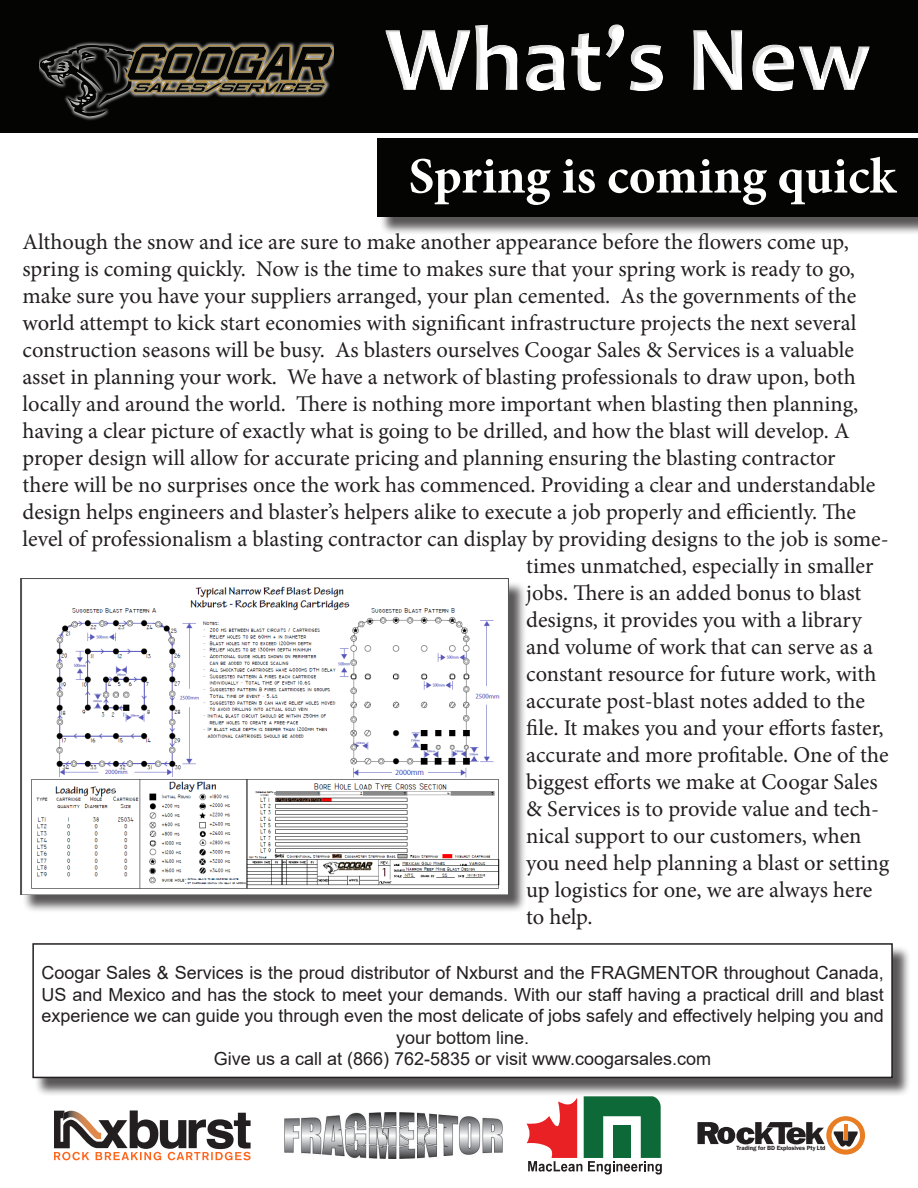
<style>
.page{position:relative;width:918px;height:1188px;background:#fff}
.page>*{position:absolute;margin:0;border:0;box-sizing:border-box;transform-origin:0 0}
.t1{font:700 94.05px "Candara";color:#fff}
.t2{font:700 51px "Minion Pro";color:#fff}
.t3{font:22.5px "Minion Pro";letter-spacing:-.005em;color:#231f20}
.t4{font:18px/21.6px "Arial";color:#231f20;text-align:center}
.t5{font:600 6.15px "Franklin Gothic";color:#231f20}
</style>
<div class="page">
<svg style="left:54px;top:1111px;width:197px;height:49px"></svg>
<img style="left:284px;top:1112px;width:219px;height:47px">
<svg style="left:527px;top:1097px;width:135px;height:77px"></svg>
<svg style="left:698px;top:1116px;width:167px;height:39px"></svg>
<div style="left:0;top:0;width:918px;height:133px;background:#040503"></div>
<div style="left:40px;top:41px;width:294px;height:80px;background:#fff;opacity:.85"></div>
<svg style="left:40px;top:45px;width:294px;height:71px"></svg>
<div style="left:35px;top:945px;width:876px;height:152px;background:#231f20;opacity:.75"></div>
<div style="left:33px;top:944px;width:859px;height:133px;background:#fff"></div>
<div style="left:32px;top:943px;width:861px;height:135px;border:2px solid #231f20"></div>
<div style="left:379px;top:141px;width:539px;height:95px;background:#231f20;opacity:.75"></div>
<div style="left:377px;top:138px;width:540px;height:79px;background:#040503"></div>
<div style="left:22px;top:580px;width:505px;height:334px;background:#231f20;opacity:.75"></div>
<img style="left:20px;top:578px;width:488px;height:317px">
<h1 class="t1" style="left:385px;top:0;width:488px">What’s New</h1>
<p class="t2" style="left:409px;top:140px;width:489px">Spring is coming quick</p>
<p class="t3" style="left:22px;top:227px;width:828px">Although the snow and ice are sure to make another appearance before the flowers come up,</p>
<p class="t3" style="left:22px;top:254px;width:834px">spring is coming quickly. Now is the time to makes sure that your spring work is ready to go,</p>
<p class="t3" style="left:22px;top:281px;width:835px">make sure you have your suppliers arranged, your plan cemented. As the governments of the</p>
<p class="t3" style="left:22px;top:308px;width:836px">world attempt to kick start economies with significant infrastructure projects the next several</p>
<p class="t3" style="left:22px;top:335px;width:833px">construction seasons will be busy. As blasters ourselves Coogar Sales &amp; Services is a valuable</p>
<p class="t3" style="left:22px;top:362px;width:835px">asset in planning your work. We have a network of blasting professionals to draw upon, both</p>
<p class="t3" style="left:22px;top:389px;width:837px">locally and around the world. There is nothing more important when blasting then planning,</p>
<p class="t3" style="left:22px;top:416px;width:829px">having a clear picture of exactly what is going to be drilled, and how the blast will develop. A</p>
<p class="t3" style="left:22px;top:443px;width:815px">proper design will allow for accurate pricing and planning ensuring the blasting contractor</p>
<p class="t3" style="left:22px;top:470px;width:854px">there will be no surprises once the work has commenced. Providing a clear and understandable</p>
<p class="t3" style="left:22px;top:497px;width:835px">design helps engineers and blaster’s helpers alike to execute a job properly and efficiently. The</p>
<p class="t3" style="left:22px;top:524px;width:868px">level of professionalism a blasting contractor can display by providing designs to the job is some-</p>
<p class="t3" style="left:526px;top:551px;width:349px">times unmatched, especially in smaller</p>
<p class="t3" style="left:526px;top:578px;width:337px">jobs. There is an added bonus to blast</p>
<p class="t3" style="left:526px;top:605px;width:337px">designs, it provides you with a library</p>
<p class="t3" style="left:526px;top:632px;width:348px">and volume of work that can serve as a</p>
<p class="t3" style="left:526px;top:659px;width:352px">constant resource for future work, with</p>
<p class="t3" style="left:526px;top:686px;width:340px">accurate post-blast notes added to the</p>
<p class="t3" style="left:526px;top:713px;width:359px">file. It makes you and your efforts faster,</p>
<p class="t3" style="left:526px;top:740px;width:364px">accurate and more profitable. One of the</p>
<p class="t3" style="left:526px;top:767px;width:353px">biggest efforts we make at Coogar Sales</p>
<p class="t3" style="left:526px;top:794px;width:355px">&amp; Services is to provide value and tech-</p>
<p class="t3" style="left:526px;top:821px;width:337px">nical support to our customers, when</p>
<p class="t3" style="left:526px;top:848px;width:365px">you need help planning a blast or setting</p>
<p class="t3" style="left:526px;top:875px;width:348px">up logistics for one, we are always here</p>
<p class="t3" style="left:526px;top:902px;width:68px">to help.</p>
<p class="t4" style="left:41px;top:962px;width:844px">Coogar Sales &amp; Services is the proud distributor of Nxburst and the FRAGMENTOR throughout Canada, US and Mexico and has the stock to meet your demands. With our staff having a practical drill and blast experience we can guide you through even the most delicate of jobs safely and effectively helping you and your bottom line.</p>
<p class="t4" style="left:214px;top:1048px;width:499px">Give us a call at (866) 762-5835 or visit www.coogarsales.com</p>
<p class="t5" style="left:736px;top:1144px;width:91px">Trading for BD Explosives Pty Ltd</p>
</div>
